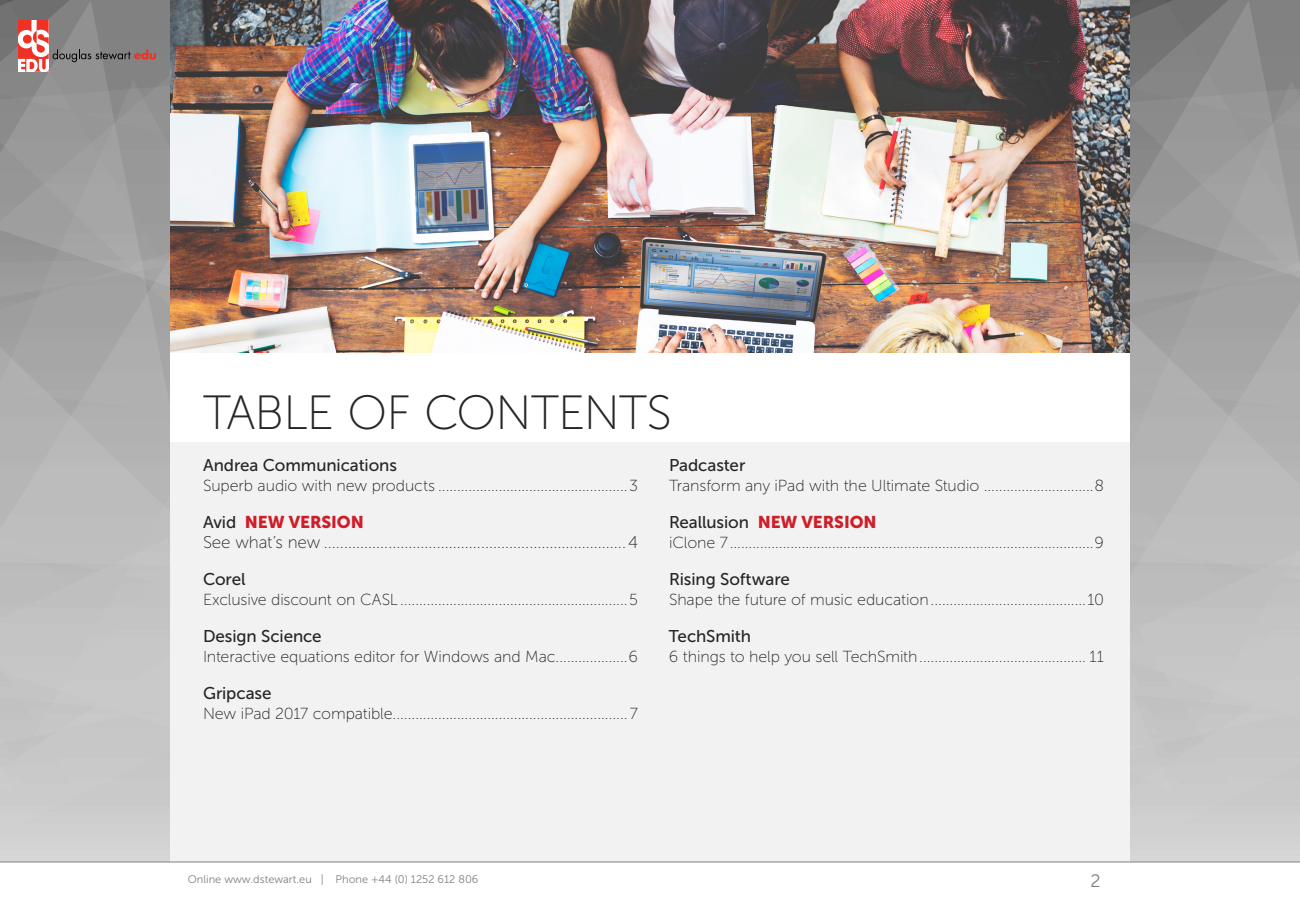
<style>
.page{position:relative;width:1300px;height:900px;background:#fff}
.page>*{position:absolute;margin:0;border:0;box-sizing:border-box;transform-origin:0 0}
.t1{font:48px "Museo Sans 100";letter-spacing:-.015em;color:#262626}
.t2{font:18px "Museo Sans 300";color:#808080}
.t3{font:17px "Museo Sans 500";letter-spacing:-.005em;color:#262626}
.t4{font:17px "Museo Sans 100";letter-spacing:-.005em;color:#262626}
.t5{font:17px "Museo Sans 900";letter-spacing:-.005em;color:#cf1e29}
.t6{font:16px "Museo Sans 100";letter-spacing:-.01em;color:#262626}
.t7{font:11px "Museo Sans 300";color:#808080}
.s1{font-family:"Museo Sans 500";color:#262626}
.s2{font-family:"Museo Sans 900";color:#cf1e29}
</style>
<div class="page">
<div style="left:160px;top:442px;width:986px;height:425px;background:#f2f2f2"></div>
<img style="left:170px;top:0;width:960px;height:353px">
<svg style="left:1130px;top:0;width:170px;height:862px;background:#aeaeae"></svg>
<svg style="left:0;top:0;width:170px;height:862px;background:#b0aeae"></svg>
<svg style="left:0;top:862px;width:1300px;height:5px;fill:#fff"></svg>
<h1 class="t1" style="left:203px;top:387px;width:470px">TABLE OF CONTENTS</h1>
<p class="t3" style="left:203px;top:456px;width:195px">Andrea Communications</p>
<p class="t6" style="left:203px;top:477px;width:437px">Superb audio with new products ..................................................3</p>
<p class="t5" style="left:203px;top:512px;width:162px"><span class="s1">Avid</span> NEW VERSION</p>
<p class="t4" style="left:203px;top:533px;width:436px">See what’s new ...........................................................................4</p>
<p class="t3" style="left:203px;top:570px;width:44px">Corel</p>
<p class="t6" style="left:203px;top:591px;width:437px">Exclusive discount on CASL ............................................................5</p>
<p class="t3" style="left:203px;top:627px;width:120px">Design Science</p>
<p class="t6" style="left:203px;top:648px;width:437px">Interactive equations editor for Windows and Mac...................6</p>
<p class="t3" style="left:203px;top:684px;width:70px">Gripcase</p>
<p class="t6" style="left:203px;top:705px;width:437px">New iPad 2017 compatible.............................................................. 7</p>
<p class="t3" style="left:669px;top:456px;width:78px">Padcaster</p>
<p class="t6" style="left:669px;top:477px;width:437px">Transform any iPad with the Ultimate Studio .............................8</p>
<p class="t3" style="left:669px;top:513px;width:209px">Reallusion <span class="s2">NEW VERSION</span></p>
<p class="t6" style="left:669px;top:534px;width:437px">iClone 7................................................................................................9</p>
<p class="t3" style="left:669px;top:570px;width:123px">Rising Software</p>
<p class="t6" style="left:669px;top:591px;width:437px">Shape the future of music education.........................................10</p>
<p class="t3" style="left:669px;top:627px;width:84px">TechSmith</p>
<p class="t6" style="left:669px;top:648px;width:437px">6 things to help you sell TechSmith............................................ 11</p>
<p class="t7" style="left:188px;top:874px;width:292px">Online www.dstewart.eu | Phone +44 (0) 1252 612 806</p>
<p class="t2" style="left:1091px;top:871px;width:12px">2</p>
</div>
